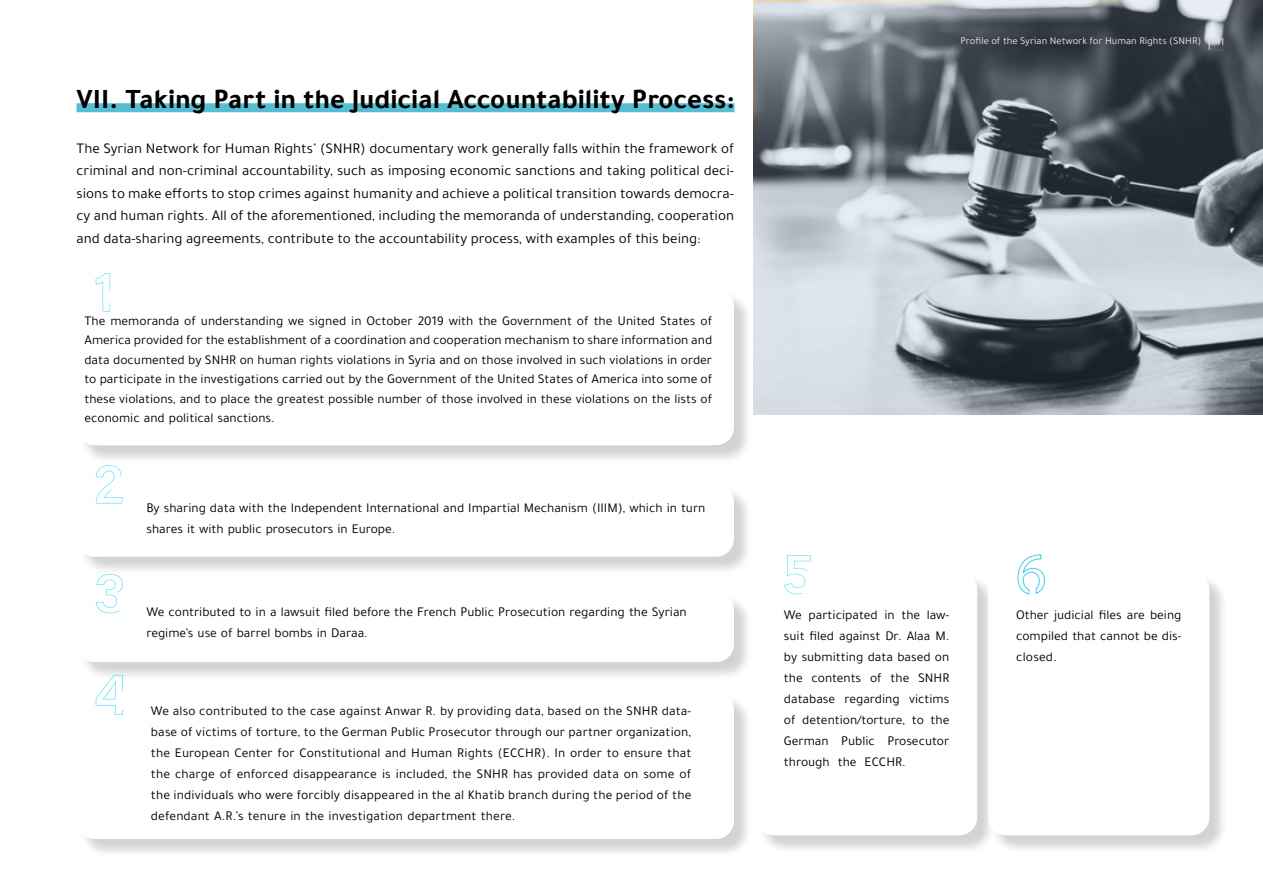
<style>
.page{position:relative;width:1263px;height:893px;background:#fff}
.page>*{position:absolute;margin:0;border:0;box-sizing:border-box;transform-origin:0 0}
.t1{font:700 28.5px "Tajawal";color:#000}
.t2{font:15px "Tajawal";color:#000}
.t3{font:13.5px/21px "Tajawal";color:#000;text-align:justify}
.t4{font:10.5px "Tajawal";color:#e6e7e8}
</style>
<div class="page">
<svg style="left:754px;top:2px;width:509px;height:413px;background:#878d95"></svg>
<div style="left:79px;top:290px;width:674px;height:175px;background:#000;opacity:.18"></div>
<div style="left:77px;top:288px;width:657px;height:157px;background:#fff;border-radius:18px"></div>
<div style="left:79px;top:486px;width:674px;height:90px;background:#000;opacity:.18"></div>
<div style="left:77px;top:484px;width:657px;height:73px;background:#fff;border-radius:18px"></div>
<div style="left:79px;top:594px;width:674px;height:87px;background:#000;opacity:.18"></div>
<div style="left:77px;top:592px;width:657px;height:70px;background:#fff;border-radius:18px"></div>
<div style="left:79px;top:694px;width:674px;height:164px;background:#000;opacity:.18"></div>
<div style="left:77px;top:692px;width:657px;height:147px;background:#fff;border-radius:18px"></div>
<div style="left:758px;top:573px;width:238px;height:282px;background:#000;opacity:.18"></div>
<div style="left:756px;top:572px;width:221px;height:263px;background:#fff;border-radius:18px"></div>
<div style="left:990px;top:573px;width:238px;height:282px;background:#000;opacity:.18"></div>
<div style="left:988px;top:572px;width:221px;height:263px;background:#fff;border-radius:18px"></div>
<div style="left:77px;top:103px;width:657px;height:9px;background:#54bfd4"></div>
<svg style="left:96px;top:465px;width:27px;height:38px"></svg>
<svg style="left:96px;top:273px;width:14px;height:39px"></svg>
<svg style="left:96px;top:574px;width:27px;height:39px"></svg>
<svg style="left:96px;top:675px;width:27px;height:40px"></svg>
<svg style="left:784px;top:555px;width:27px;height:39px"></svg>
<svg style="left:1209px;top:34px;width:15px;height:17px"></svg>
<svg style="left:1017px;top:554px;width:28px;height:41px"></svg>
<h1 class="t1" style="left:77px;top:77px;width:659px">VII. Taking Part in the Judicial Accountability Process:</h1>
<p class="t2" style="left:77px;top:138px;width:659px">The Syrian Network for Human Rights’ (SNHR) documentary work generally falls within the framework of</p>
<p class="t2" style="left:77px;top:161px;width:659px">criminal and non-criminal accountability, such as imposing economic sanctions and taking political deci-</p>
<p class="t2" style="left:77px;top:183px;width:659px">sions to make efforts to stop crimes against humanity and achieve a political transition towards democra-</p>
<p class="t2" style="left:77px;top:206px;width:659px">cy and human rights. All of the aforementioned, including the memoranda of understanding, cooperation</p>
<p class="t2" style="left:77px;top:228px;width:625px">and data-sharing agreements, contribute to the accountability process, with examples of this being:</p>
<p class="t3" style="left:84px;top:311px;width:629px;line-height:19.5px">The memoranda of understanding we signed in October 2019 with the Government of the United States of America provided for the establishment of a coordination and cooperation mechanism to share information and data documented by SNHR on human rights violations in Syria and on those involved in such violations in order to participate in the investigations carried out by the Government of the United States of America into some of these violations, and to place the greatest possible number of those involved in these violations on the lists of economic and political sanctions.</p>
<p class="t3" style="left:146px;top:497px;width:560px">By sharing data with the Independent International and Impartial Mechanism (IIIM ,) which in turn shares it with public prosecutors in Europe.</p>
<p class="t3" style="left:146px;top:602px;width:542px">We contributed to in a lawsuit filed before the French Public Prosecution regarding the Syrian regimes’ use of barrel bombs in Daraa.</p>
<p class="t3" style="left:151px;top:701px;width:542px">We also contributed to the case against Anwar .R by providing data, based on the SNHR data-</p>
<p class="t3" style="left:151px;top:743px;width:542px">the European Center for Constitutional and Human Rights (ECCHR .) In order to ensure that the charge of enforced disappearance is included, the SNHR has provided data on some of the individuals who were forcibly disappeared in the al Khatib branch during the period of the defendant s ’ .R.A tenure in the investigation department there.</p>
<p class="t3" style="left:151px;top:722px;width:542px">base of victims of torture, to the German Public Prosecutor through our partner organization,</p>
<p class="t4" style="left:960px;top:33px;width:242px">Profile of the Syrian Network for Human Rights (SNHR(</p>
<p class="t4" style="left:1216px;top:35px;width:9px">11</p>
<p class="t3" style="left:808px;top:604px;width:71px">participated</p>
<p class="t3" style="left:884px;top:604px;width:12px">in</p>
<p class="t3" style="left:901px;top:604px;width:20px">the</p>
<p class="t3" style="left:927px;top:604px;width:24px">law-</p>
<p class="t3" style="left:784px;top:604px;width:19px">We</p>
<p class="t3" style="left:784px;top:646px;width:167px;text-align:right">by submitting data based on<br>SNHR</p>
<p class="t3" style="left:784px;top:625px;width:167px">suit filed against Dr. Alaa M.</p>
<p class="t3" style="left:784px;top:667px;width:20px">the</p>
<p class="t3" style="left:870px;top:667px;width:13px">of</p>
<p class="t3" style="left:890px;top:667px;width:20px">the</p>
<p class="t3" style="left:811px;top:667px;width:51px">contents</p>
<p class="t3" style="left:784px;top:688px;width:53px">database</p>
<p class="t3" style="left:844px;top:688px;width:57px">regarding</p>
<p class="t3" style="left:909px;top:688px;width:42px">victims</p>
<p class="t3" style="left:784px;top:709px;width:13px">of</p>
<p class="t3" style="left:802px;top:709px;width:104px">detention/torture,</p>
<p class="t3" style="left:930px;top:709px;width:20px">the</p>
<p class="t3" style="left:912px;top:709px;width:14px">to</p>
<p class="t3" style="left:784px;top:730px;width:46px">German</p>
<p class="t3" style="left:784px;top:751px;width:47px">through</p>
<p class="t3" style="left:841px;top:730px;width:35px">Public</p>
<p class="t3" style="left:887px;top:730px;width:64px">Prosecutor</p>
<p class="t3" style="left:838px;top:751px;width:20px">the</p>
<p class="t3" style="left:865px;top:751px;width:43px">ECCHR.</p>
<p class="t3" style="left:1016px;top:604px;width:167px">Other judicial files are being</p>
<p class="t3" style="left:1016px;top:646px;width:42px">closed.</p>
<p class="t3" style="left:1016px;top:625px;width:167px">compiled that cannot be dis-</p>
</div>
